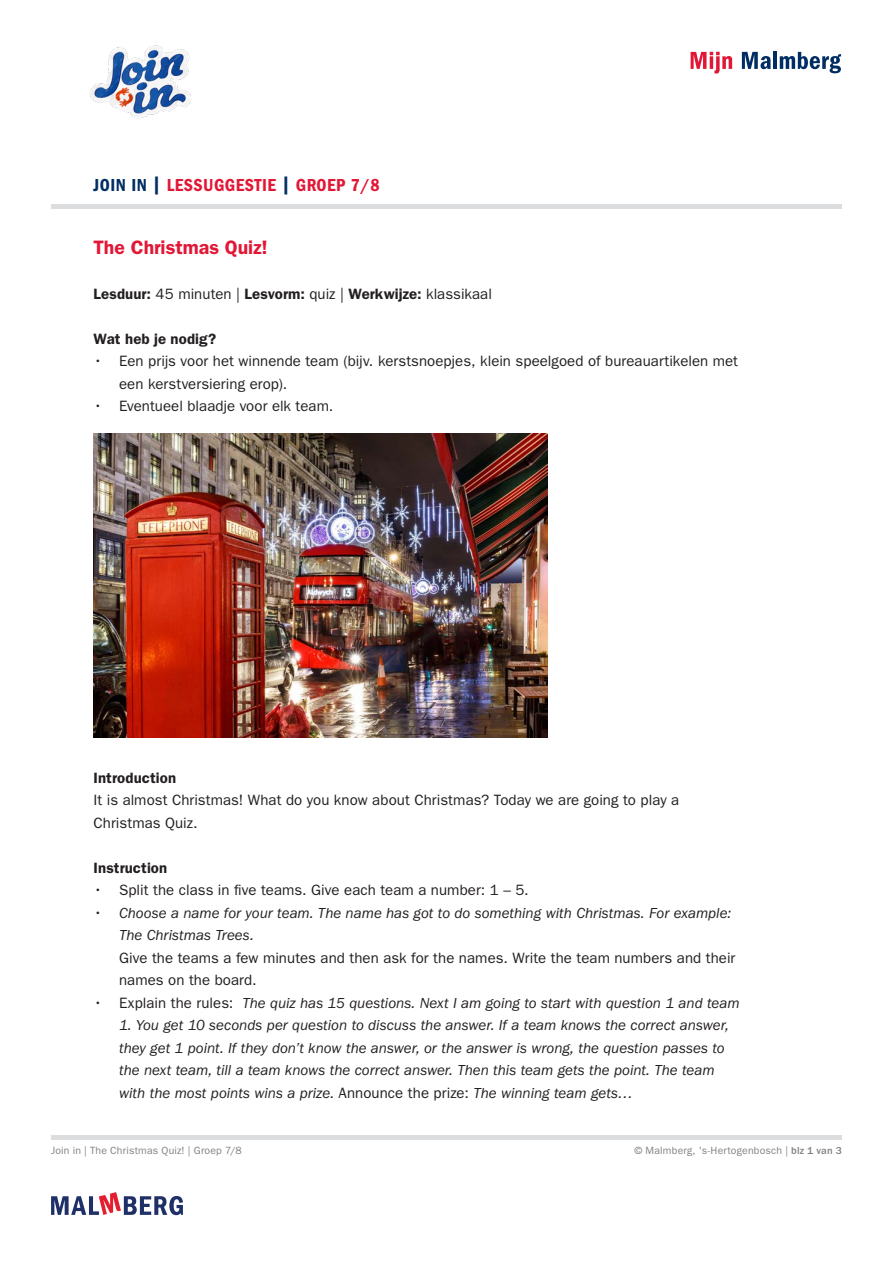
<style>
.page{position:relative;width:893px;height:1263px;background:#fff}
.page>*{position:absolute;margin:0;border:0;box-sizing:border-box;transform-origin:0 0}
.plat{font:600 19.5px "ITC Franklin Gothic Std";color:#e21736}
.IB_KOP{font:18px "ITC Franklin Gothic Std Dm Cd";letter-spacing:.025em;color:#e21736}
.plat-2{font:italic 15px/22.5px "ITC Franklin Gothic Std";color:#231f20}
.plat-3{font:15px/22.5px "ITC Franklin Gothic Std";letter-spacing:.005em;color:#231f20}
.plat-4{font:600 15px "ITC Franklin Gothic Std";letter-spacing:.005em;color:#231f20}
.plat-5{font:10.5px "ITC Franklin Gothic Std";letter-spacing:.02em;color:#808285}
.s1{color:#002e64}
.s2{font-weight:400}
.s3{font-style:normal}
.s4{font-weight:500}
</style>
<div class="page">
<hr style="left:51px;top:205px;width:791px;height:4px;background:#dcdddf">
<svg style="left:691px;top:52px;width:41px;height:22px"></svg>
<svg style="left:742px;top:52px;width:29px;height:17px"></svg>
<hr style="left:773px;top:52px;width:4px;height:17px;background:#002e64">
<svg style="left:780px;top:52px;width:61px;height:21px"></svg>
<div style="left:51px;top:1135px;width:791px;height:5px;background:#dcdddf"></div>
<svg style="left:51px;top:1192px;width:132px;height:23px"></svg>
<img style="left:94px;top:434px;width:453px;height:304px">
<img style="left:89px;top:45px;width:102px;height:74px">
<p class="IB_KOP" style="left:94px;top:175px;width:288px"><span class="s1">JOIN IN |</span> LESSUGGESTIE <span class="s1">|</span> GROEP 7/8</p>
<p class="plat" style="left:94px;top:236px;width:176px">The Christmas Quiz!</p>
<p class="plat-4" style="left:94px;top:285px;width:400px">Lesduur: <span class="s2">45 minuten |</span> Lesvorm: <span class="s2">quiz |</span> Werkwijze: <span class="s2">klassikaal</span></p>
<p class="plat-4" style="left:94px;top:330px;width:124px">Wat heb je nodig?</p>
<p class="plat-3" style="left:119px;top:350px;width:621px;text-indent:-26px">• Een prijs voor het winnende team (bijv. kerstsnoepjes, klein speelgoed of bureauartikelen met een kerstversiering erop).</p>
<p class="plat-3" style="left:94px;top:395px;width:241px">• Eventueel blaadje voor elk team.</p>
<p class="plat-4" style="left:94px;top:769px;width:84px">Introduction</p>
<p class="plat-3" style="left:94px;top:789px;width:587px">It is almost Christmas! What do you know about Christmas? Today we are going to play a<br>Christmas Quiz.</p>
<p class="plat-4" style="left:94px;top:859px;width:75px">Instruction</p>
<p class="plat-3" style="left:94px;top:879px;width:437px">• Split the class in five teams. Give each team a number: 1 – 5.</p>
<p class="plat-2" style="left:119px;top:902px;width:614px;text-indent:-26px"><span class="s3">•</span> Choose a name for your team. The name has got to do something with Christmas. For example:<br>The Christmas Trees.</p>
<p class="plat-3" style="left:119px;top:946px;width:618px">Give the teams a few minutes and then ask for the names. Write the team numbers and their names on the board.</p>
<p class="plat-2" style="left:94px;top:992px;width:648px"><span class="s3">• Explain the rules:</span> The quiz has 15 questions. Next I am going to start with question 1 and team</p>
<p class="plat-2" style="left:119px;top:1014px;width:611px">1. You get 10 seconds per question to discuss the answer. If a team knows the correct answer, they get 1 point. If they don’t know the answer, or the answer is wrong, the question passes to the next team, till a team knows the correct answer. Then this team gets the point. The team with the most points wins a prize. <span class="s3">Announce the prize:</span> The winning team gets…</p>
<p class="plat-5" style="left:51px;top:1144px;width:192px">Join in | The Christmas Quiz! | Groep 7/8</p>
<p class="plat-5" style="left:634px;top:1144px;width:209px">© Malmberg, 's-Hertogenbosch | <span class="s4">blz 1 van 3</span></p>
</div>
